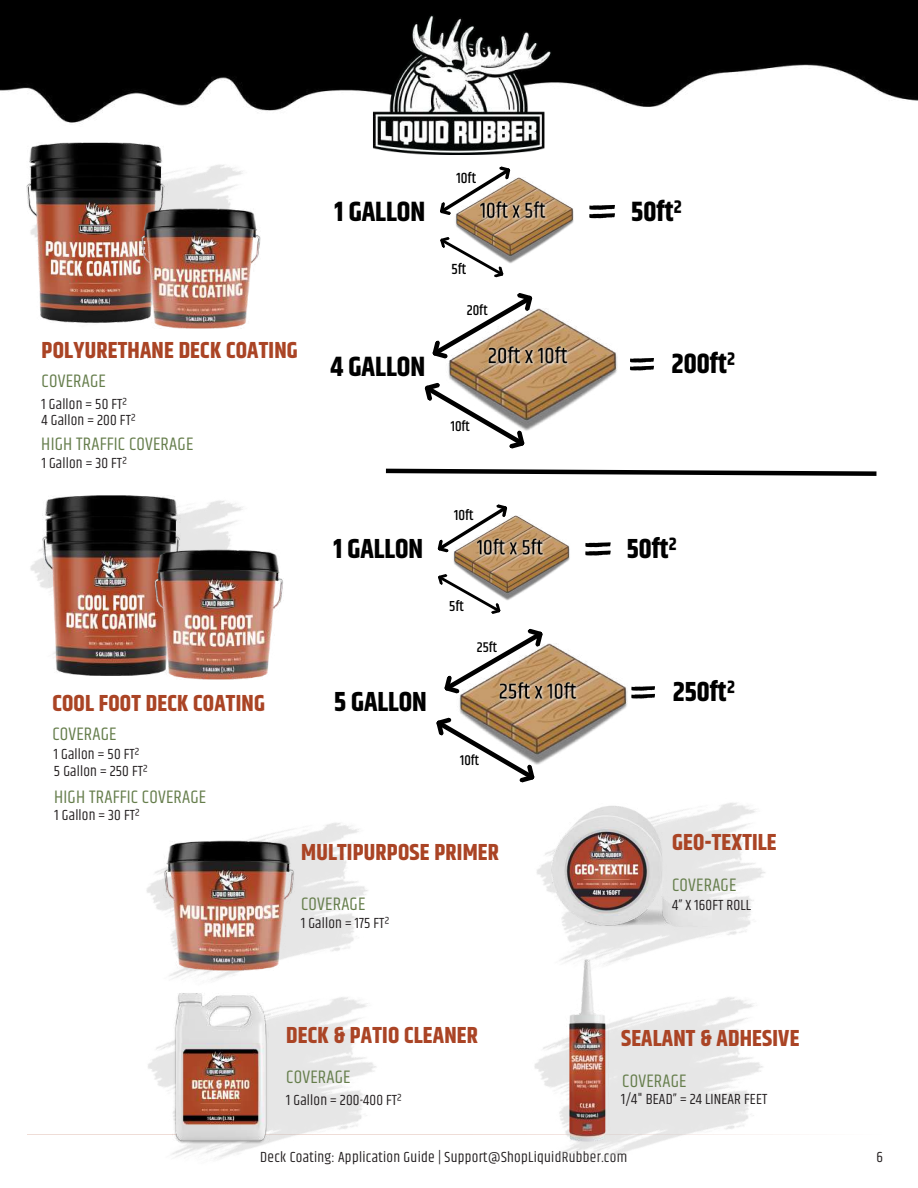
<style>
.page{position:relative;width:918px;height:1188px;background:#fff}
.page>*{position:absolute;margin:0;border:0;box-sizing:border-box;transform-origin:0 0}
.t1{font:700 27.75px "Khand";color:#000}
.t2{font:700 27.45px "Khand";color:#000}
.t3{font:700 23.1px "Khand";letter-spacing:.01em;color:#aa4425}
.t4{font:18.45px "Khand";letter-spacing:.01em;color:#657d4b}
.t5{font:15px/16.8px "Khand";letter-spacing:.01em;color:#231f20}
.t6{font:500 14.85px "Khand";color:#000}
.t7{font:500 14.7px "Khand";color:#000}
.t8{font:500 14.4px "Khand";color:#000}
.t9{font:500 14.25px "Khand";color:#000}
</style>
<div class="page">
<hr style="left:27px;top:1134px;width:863px;height:1px;background:#aa4425">
<img style="left:62px;top:142px;width:181px;height:66px">
<img style="left:26px;top:143px;width:160px;height:180px">
<img style="left:140px;top:208px;width:121px;height:121px">
<img style="left:164px;top:840px;width:130px;height:96px">
<img style="left:82px;top:495px;width:161px;height:54px">
<img style="left:30px;top:496px;width:172px;height:180px">
<img style="left:153px;top:549px;width:130px;height:131px">
<img style="left:551px;top:803px;width:160px;height:126px">
<img style="left:563px;top:936px;width:242px;height:222px">
<img style="left:482px;top:945px;width:141px;height:211px">
<img style="left:0;top:0;width:918px;height:124px">
<img style="left:366px;top:15px;width:186px;height:139px">
<svg style="left:440px;top:237px;width:64px;height:41px"></svg>
<img style="left:450px;top:178px;width:124px;height:87px">
<svg style="left:440px;top:166px;width:74px;height:53px"></svg>
<svg style="left:589px;top:205px;width:26px;height:14px"></svg>
<img style="left:476px;top:195px;width:76px;height:33px">
<img style="left:448px;top:308px;width:169px;height:122px">
<svg style="left:432px;top:293px;width:105px;height:70px"></svg>
<svg style="left:424px;top:378px;width:105px;height:71px"></svg>
<img style="left:484px;top:339px;width:89px;height:36px">
<svg style="left:630px;top:358px;width:24px;height:13px"></svg>
<img style="left:459px;top:644px;width:169px;height:121px">
<svg style="left:444px;top:628px;width:104px;height:70px"></svg>
<svg style="left:436px;top:713px;width:103px;height:70px"></svg>
<img style="left:495px;top:675px;width:87px;height:35px">
<svg style="left:631px;top:686px;width:24px;height:13px"></svg>
<svg style="left:438px;top:574px;width:63px;height:40px"></svg>
<img style="left:447px;top:516px;width:123px;height:86px">
<svg style="left:437px;top:504px;width:74px;height:52px"></svg>
<svg style="left:585px;top:542px;width:25px;height:14px"></svg>
<img style="left:474px;top:532px;width:74px;height:34px">
<img style="left:115px;top:936px;width:304px;height:223px">
<img style="left:173px;top:993px;width:96px;height:150px">
<svg style="left:385px;top:468px;width:492px;height:8px"></svg>
<p class="t6" style="left:457px;top:167px;width:21px">10ft</p>
<h1 class="t1" style="left:335px;top:192px;width:92px">1 GALLON</h1>
<h1 class="t1" style="left:631px;top:192px;width:52px">50ft²</h1>
<p class="t6" style="left:451px;top:259px;width:16px">5ft</p>
<h3 class="t3" style="left:42px;top:334px;width:258px">POLYURETHANE DECK COATING</h3>
<p class="t4" style="left:42px;top:368px;width:66px">COVERAGE</p>
<p class="t5" style="left:42px;top:396px;width:95px">1 Gallon = 50 FT²<br>4 Gallon = 200 FT²</p>
<p class="t4" style="left:41px;top:431px;width:154px">HIGH TRAFFIC COVERAGE</p>
<p class="t5" style="left:42px;top:455px;width:86px">1 Gallon = 30 FT²</p>
<h3 class="t3" style="left:52px;top:687px;width:214px">COOL FOOT DECK COATING</h3>
<p class="t5" style="left:54px;top:746px;width:95px">1 Gallon = 50 FT²<br>5 Gallon = 250 FT²</p>
<p class="t4" style="left:54px;top:783px;width:154px">HIGH TRAFFIC COVERAGE</p>
<p class="t5" style="left:55px;top:808px;width:86px">1 Gallon = 30 FT²</p>
<p class="t4" style="left:52px;top:720px;width:66px">COVERAGE</p>
<p class="t8" style="left:467px;top:299px;width:22px">20ft</p>
<h1 class="t1" style="left:331px;top:346px;width:96px">4 GALLON</h1>
<h1 class="t1" style="left:671px;top:344px;width:65px">200ft²</h1>
<p class="t8" style="left:451px;top:416px;width:21px">10ft</p>
<p class="t7" style="left:454px;top:505px;width:21px">10ft</p>
<h2 class="t2" style="left:334px;top:529px;width:91px">1 GALLON</h2>
<h2 class="t2" style="left:627px;top:529px;width:52px">50ft²</h2>
<h2 class="t2" style="left:334px;top:682px;width:94px">5 GALLON</h2>
<p class="t7" style="left:449px;top:595px;width:16px">5ft</p>
<p class="t9" style="left:477px;top:637px;width:22px">25ft</p>
<p class="t9" style="left:460px;top:750px;width:20px">10ft</p>
<h2 class="t2" style="left:673px;top:672px;width:64px">250ft²</h2>
<h3 class="t3" style="left:301px;top:836px;width:199px">MULTIPURPOSE PRIMER</h3>
<p class="t4" style="left:301px;top:890px;width:66px">COVERAGE</p>
<p class="t5" style="left:301px;top:915px;width:89px">1 Gallon = 175 FT²</p>
<h3 class="t3" style="left:286px;top:1019px;width:193px">DECK &amp; PATIO CLEANER</h3>
<p class="t4" style="left:286px;top:1064px;width:66px">COVERAGE</p>
<p class="t5" style="left:286px;top:1092px;width:117px">1 Gallon = 200-400 FT²</p>
<h3 class="t3" style="left:672px;top:826px;width:106px">GEO-TEXTILE</h3>
<p class="t4" style="left:672px;top:872px;width:66px">COVERAGE</p>
<p class="t5" style="left:672px;top:897px;width:80px">4” X 160FT ROLL</p>
<h3 class="t3" style="left:621px;top:1021px;width:180px">SEALANT &amp; ADHESIVE</h3>
<p class="t4" style="left:622px;top:1068px;width:66px">COVERAGE</p>
<p class="t5" style="left:621px;top:1091px;width:148px">1/4" BEAD” = 24 LINEAR FEET</p>
<p class="t5" style="left:260px;top:1149px;width:368px">Deck Coating: Application Guide | Support@ShopLiquidRubber.com</p>
<p class="t5" style="left:876px;top:1149px;width:8px">6</p>
</div>
